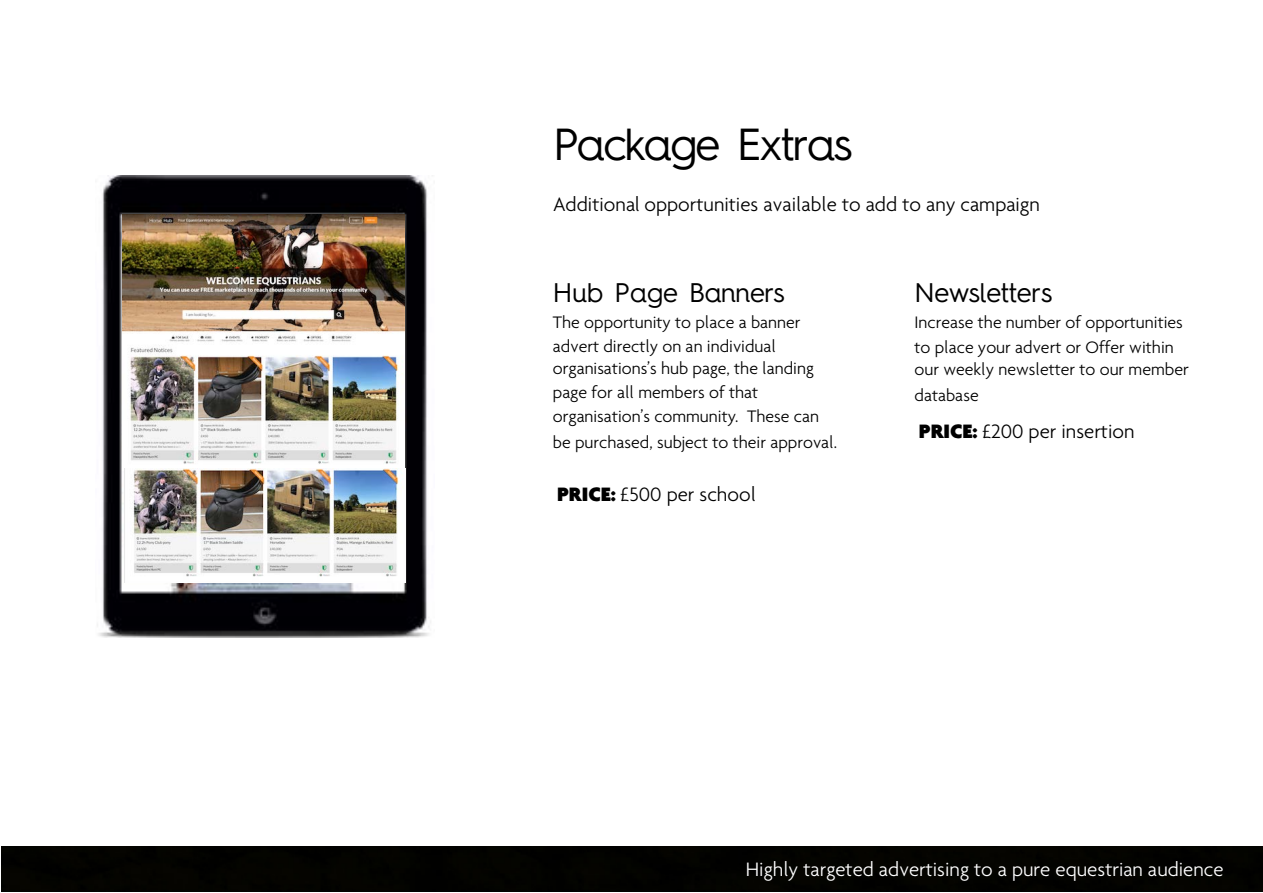
<style>
.page{position:relative;width:1263px;height:893px;background:#fff}
.page>*{position:absolute;margin:0;border:0;box-sizing:border-box;transform-origin:0 0}
.t1{font:45px "Hurme Geometric Sans 4";letter-spacing:-.04em;color:#000}
.t2{font:27px "Hurme Geometric Sans 4";letter-spacing:-.01em;color:#000}
.t3{font:300 21px "Agenda";color:#fff}
.t4{font:300 21px "Agenda";color:#000}
.t5{font:300 18px/24px "Agenda";color:#000}
.s1{font-weight:900}
</style>
<div class="page">
<img style="left:97px;top:176px;width:334px;height:461px">
<img style="left:122px;top:215px;width:282px;height:255px">
<img style="left:124px;top:468px;width:282px;height:114px">
<div style="left:1px;top:847px;width:1261px;height:45px;background:#030300"></div>
<h1 class="t1" style="left:553px;top:113px;width:301px">Package Extras</h1>
<p class="t4" style="left:553px;top:193px;width:488px">Additional opportunities available to add to any campaign</p>
<h2 class="t2" style="left:553px;top:274px;width:233px">Hub Page Banners</h2>
<p class="t5" style="left:553px;top:310px;width:249px">The opportunity to place a banner advert directly on an individual</p>
<p class="t5" style="left:553px;top:357px;width:268px">organisations’s hub page, the landing page for all members of that organisation’s community. These can</p>
<p class="t5" style="left:553px;top:430px;width:286px">be purchased, subject to their approval.</p>
<p class="t4" style="left:557px;top:482px;width:200px"><span class="s1">PRICE:</span> £500 per school</p>
<h2 class="t2" style="left:914px;top:274px;width:140px">Newsletters</h2>
<p class="t5" style="left:914px;top:310px;width:270px;line-height:25.7px">Increase the number of opportunities to place your advert or Offer within</p>
<p class="t5" style="left:914px;top:356px;width:276px;line-height:25.7px">our weekly newsletter to our member database</p>
<p class="t4" style="left:919px;top:419px;width:217px"><span class="s1">PRICE:</span> £200 per insertion</p>
<p class="t3" style="left:709px;top:852px;width:477px">Highly targeted advertising to an affluent parent audience</p>
<p class="t3" style="left:746px;top:857px;width:479px">Highly targeted advertising to a pure equestrian audience</p>
</div>
